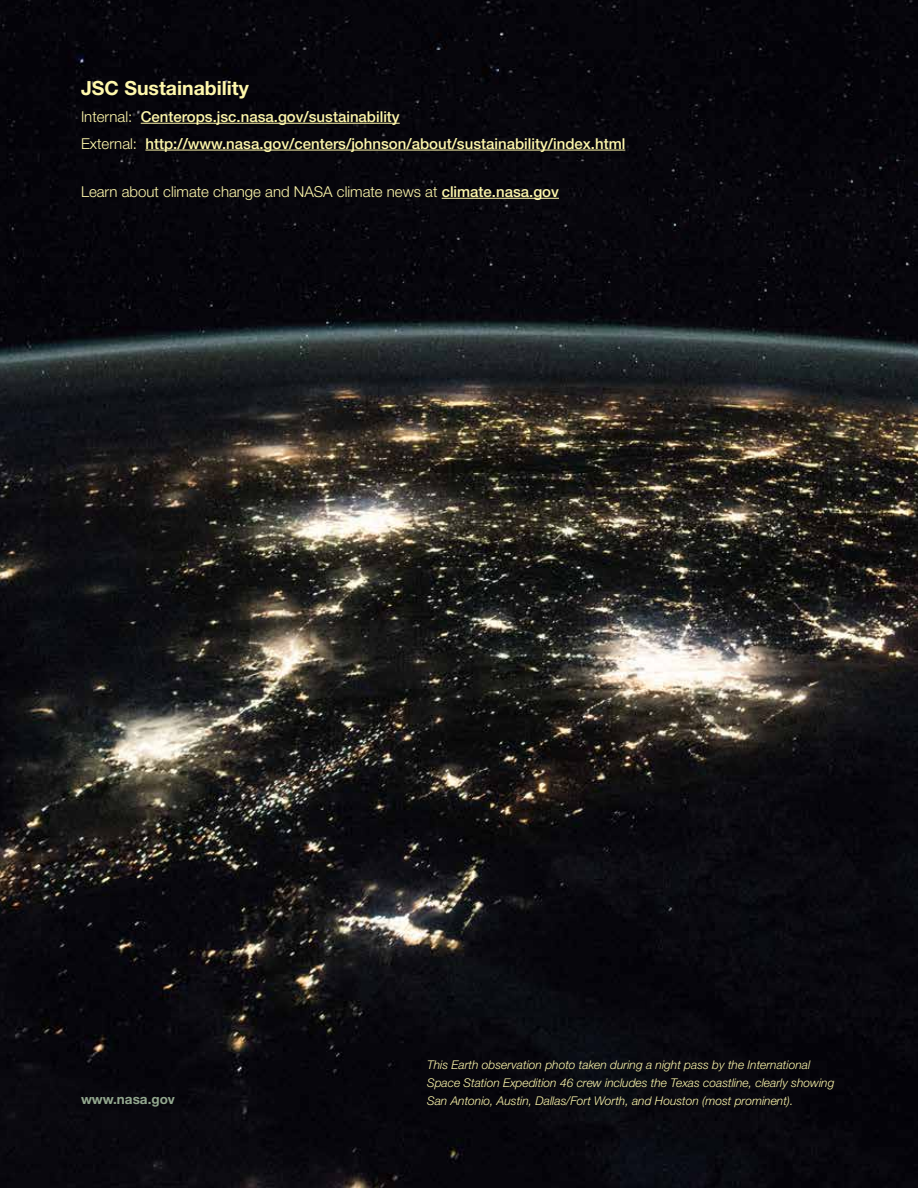
<style>
.page{position:relative;width:918px;height:1188px;background:#fff}
.page>*{position:absolute;margin:0;border:0;box-sizing:border-box;transform-origin:0 0}
.t1{font:700 19.5px "Helvetica Neue LT Std";color:#fff8ac}
.t2{font:500 15px "Helvetica Neue LT Std";color:#fff8ac}
.t3{font:300 15px "Helvetica Neue LT Std";color:#fff8ac}
.t4{font:700 13.5px "Helvetica Neue LT Std";color:#93a88f}
.t5{font:italic 300 12px/18px "Helvetica Neue LT Std";color:#fff8ac}
.s1{font-weight:300}
.s2{font-weight:500}
</style>
<div class="page">
<img style="left:0;top:0;width:918px;height:1188px">
<hr style="left:141px;top:123px;width:259px;height:1px;background:#fff8ac">
<hr style="left:145px;top:150px;width:480px;height:1px;background:#fff8ac">
<hr style="left:442px;top:198px;width:117px;height:1px;background:#fff8ac">
<p class="t1" style="left:81px;top:76px;width:169px">JSC Sustainability</p>
<p class="t2" style="left:81px;top:107px;width:320px"><span class="s1">Internal:</span> Centerops.jsc.nasa.gov/sustainability</p>
<p class="t2" style="left:81px;top:134px;width:546px"><span class="s1">External:</span> http://www.nasa.gov/centers/johnson/about/sustainability/index.html</p>
<p class="t3" style="left:81px;top:182px;width:479px">Learn about climate change and NASA climate news at <span class="s2">climate.nasa.gov</span></p>
<p class="t4" style="left:81px;top:1091px;width:96px">www.nasa.gov</p>
<p class="t5" style="left:427px;top:1055px;width:409px">This Earth observation photo taken during a night pass by the International<br>Space Station Expedition 46 crew includes the Texas coastline, clearly showing<br>San Antonio, Austin, Dallas/Fort Worth, and Houston (most prominent).</p>
</div>
